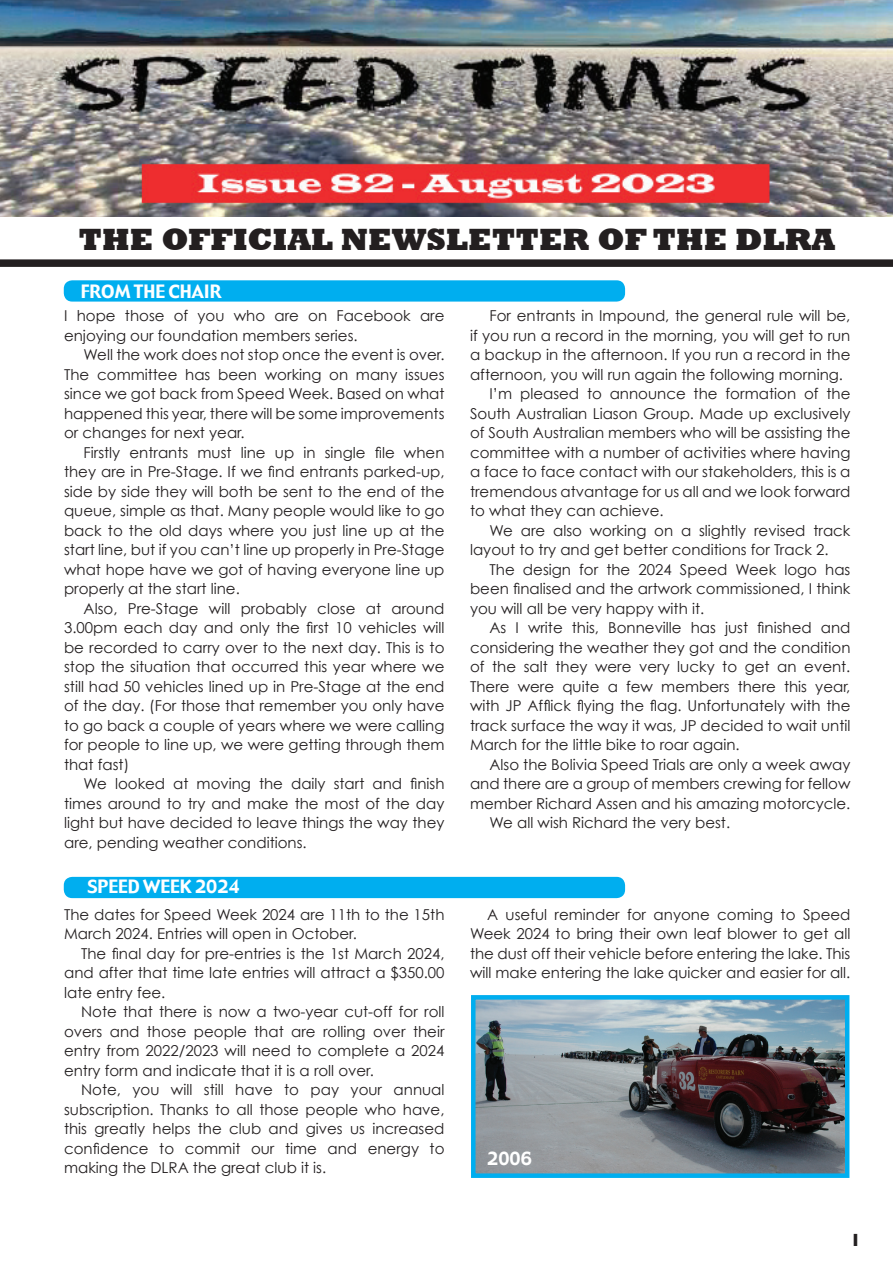
<style>
.page{position:relative;width:893px;height:1263px;background:#fff}
.page>*{position:absolute;margin:0;border:0;box-sizing:border-box;transform-origin:0 0}
.t1{font:800 31.5px "Rockwell";color:#231f20}
.t2{font:18px "Gadget";color:#fff}
.t3{font:18px "Bauhaus 93";color:#231f20}
.t4{font:15px/19.5px "Century Gothic";color:#231f20;text-align:justify}
</style>
<div class="page">
<img style="left:0;top:0;width:893px;height:217px">
<div style="left:0;top:259px;width:893px;height:8px;background:#231f20"></div>
<div style="left:64px;top:280px;width:561px;height:22px;background:#00aeef;border-radius:9px"></div>
<div style="left:64px;top:877px;width:561px;height:21px;background:#00aeef;border-radius:9px"></div>
<img style="left:476px;top:1000px;width:368px;height:173px">
<div style="left:471px;top:995px;width:378px;height:183px;border:4px solid #00aeef"></div>
<h1 class="t1" style="left:79px;top:221px;width:758px">THE OFFICIAL NEWSLETTER OF THE DLRA</h1>
<p class="t2" style="left:81px;top:280px;width:143px">FROM THE CHAIR</p>
<p class="t4" style="left:64px;top:306px;width:382px">I hope those of you who are on Facebook are enjoying our foundation members series.</p>
<p class="t4" style="left:64px;top:345px;width:382px;text-indent:20px">Well the work does not stop once the event is over.<br>The committee has been working on many issues since we got back from Speed Week. Based on what happened this year, there will be some improvements or changes for next year.</p>
<p class="t4" style="left:64px;top:442px;width:382px;text-indent:20px">Firstly entrants must line up in single file when they are in Pre-Stage. If we find entrants parked-up, side by side they will both be sent to the end of the queue, simple as that. Many people would like to go back to the old days where you just line up at the start line, but if you can’t line up properly in Pre-Stage what hope have we got of having everyone line up properly at the start line.</p>
<p class="t4" style="left:64px;top:598px;width:382px;text-indent:20px">Also, Pre-Stage will probably close at around 3.00pm each day and only the first 10 vehicles will be recorded to carry over to the next day. This is to stop the situation that occurred this year where we still had 50 vehicles lined up in Pre-Stage at the end of the day. (For those that remember you only have to go back a couple of years where we were calling for people to line up, we were getting through them that fast)</p>
<p class="t4" style="left:64px;top:774px;width:382px;text-indent:20px">We looked at moving the daily start and finish times around to try and make the most of the day light but have decided to leave things the way they are, pending weather conditions.</p>
<p class="t4" style="left:490px;top:306px;width:362px">For entrants in Impound, the general rule will be,</p>
<p class="t4" style="left:470px;top:325px;width:382px">if you run a record in the morning, you will get to run</p>
<p class="t4" style="left:470px;top:345px;width:382px">a backup in the afternoon. If you run a record in the</p>
<p class="t4" style="left:470px;top:364px;width:375px">afternoon, you will run again the following morning.</p>
<p class="t4" style="left:490px;top:384px;width:362px">I’m pleased to announce the formation of the</p>
<p class="t4" style="left:470px;top:403px;width:382px">South Australian Liason Group. Made up exclusively</p>
<p class="t4" style="left:470px;top:423px;width:382px">of South Australian members who will be assisting the</p>
<p class="t4" style="left:470px;top:442px;width:382px">committee with a number of activities where having</p>
<p class="t4" style="left:470px;top:462px;width:382px">a face to face contact with our stakeholders, this is a</p>
<p class="t4" style="left:470px;top:481px;width:382px">tremendous atvantage for us all and we look forward</p>
<p class="t4" style="left:470px;top:501px;width:195px">to what they can achieve.</p>
<p class="t4" style="left:490px;top:520px;width:362px">We are also working on a slightly revised track</p>
<p class="t4" style="left:470px;top:540px;width:360px">layout to try and get better conditions for Track 2.</p>
<p class="t4" style="left:490px;top:559px;width:362px">The design for the 2024 Speed Week logo has</p>
<p class="t4" style="left:470px;top:579px;width:382px">been finalised and the artwork commissioned, I think</p>
<p class="t4" style="left:470px;top:598px;width:236px">you will all be very happy with it.</p>
<p class="t4" style="left:490px;top:618px;width:362px">As I write this, Bonneville has just finished and</p>
<p class="t4" style="left:470px;top:637px;width:382px">considering the weather they got and the condition</p>
<p class="t4" style="left:470px;top:657px;width:382px">of the salt they were very lucky to get an event.</p>
<p class="t4" style="left:470px;top:676px;width:382px">There were quite a few members there this year,</p>
<p class="t4" style="left:470px;top:696px;width:382px">with JP Afflick flying the flag. Unfortunately with the</p>
<p class="t4" style="left:470px;top:715px;width:382px">track surface the way it was, JP decided to wait until</p>
<p class="t4" style="left:470px;top:735px;width:271px">March for the little bike to roar again.</p>
<p class="t4" style="left:490px;top:754px;width:362px">Also the Bolivia Speed Trials are only a week away</p>
<p class="t4" style="left:470px;top:774px;width:382px">and there are a group of members crewing for fellow</p>
<p class="t4" style="left:470px;top:793px;width:382px">member Richard Assen and his amazing motorcycle.</p>
<p class="t4" style="left:490px;top:813px;width:242px">We all wish Richard the very best.</p>
<p class="t2" style="left:87px;top:875px;width:154px">SPEED WEEK 2024</p>
<p class="t4" style="left:64px;top:904px;width:382px">The dates for Speed Week 2024 are 11th to the 15th<br>March 2024. Entries will open in October.</p>
<p class="t4" style="left:64px;top:943px;width:382px;text-indent:17px">The final day for pre-entries is the 1st March 2024, and after that time late entries will attract a $350.00 late entry fee.</p>
<p class="t4" style="left:64px;top:1002px;width:382px;text-indent:17px">Note that there is now a two-year cut-off for roll overs and those people that are rolling over their entry from 2022/2023 will need to complete a 2024 entry form and indicate that it is a roll over.</p>
<p class="t4" style="left:64px;top:1080px;width:382px;text-indent:17px">Note, you will still have to pay your annual subscription. Thanks to all those people who have, this greatly helps the club and gives us increased confidence to commit our time and energy to making the DLRA the great club it is.</p>
<p class="t4" style="left:470px;top:904px;width:382px;text-indent:17px">A useful reminder for anyone coming to Speed Week 2024 to bring their own leaf blower to get all the dust off their vehicle before entering the lake. This will make entering the lake quicker and easier for all.</p>
<p class="t2" style="left:487px;top:1147px;width:46px">2006</p>
<p class="t3" style="left:850px;top:1230px;width:12px">1</p>
</div>
